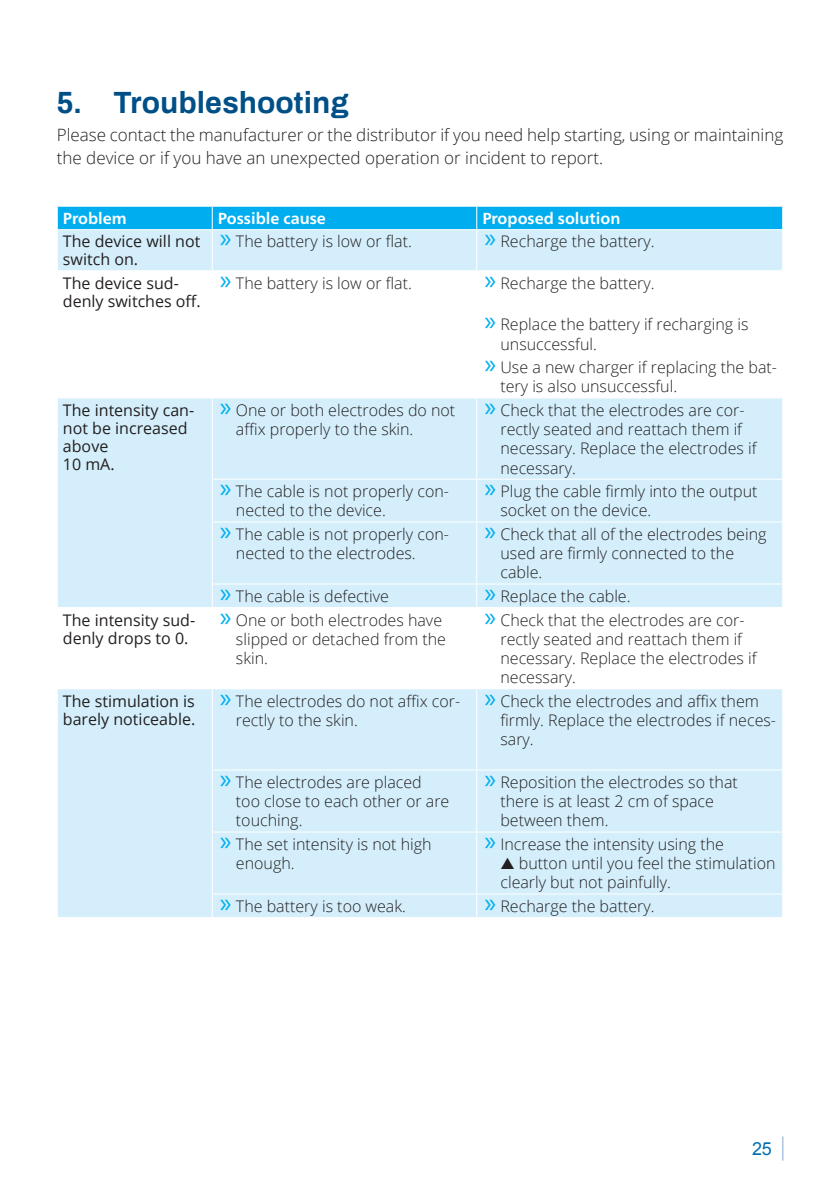
<style>
.page{position:relative;width:840px;height:1191px;background:#fff}
.page>*{position:absolute;margin:0;border:0;box-sizing:border-box;transform-origin:0 0}
.t1{font:700 30px "Archivo";color:#004f87}
.t2{font:18px "Arial";color:#006eb3}
.t3{font:300 17px/22.6px "Open Sans";color:#231f20}
.t4{font:300 16px/19.2px "Open Sans";color:#231f20}
.t5{font:16px/18px "Open Sans";color:#231f20}
.t6{font:700 16px "Frutiger Neue LT Pro";color:#fff}
.s1{font-family:"Myriad Pro";font-weight:400;font-size:28px;color:#00aeef}
</style>
<div class="page">
<svg style="left:782px;top:1136px;width:1px;height:24px"></svg>
<div style="left:58px;top:230px;width:723px;height:687px;background:#d4effb"></div>
<svg style="left:58px;top:271px;width:723px;height:417px"></svg>
<div style="left:57px;top:206px;width:725px;height:23px;background:#00aeef"></div>
<hr style="left:212px;top:230px;width:1px;height:40px;background:#fff">
<hr style="left:476px;top:230px;width:1px;height:40px;background:#fff">
<hr style="left:57px;top:270px;width:155px;height:1px;background:#fff">
<hr style="left:212px;top:270px;width:264px;height:1px;background:#fff">
<hr style="left:212px;top:271px;width:1px;height:41px;background:#fff">
<hr style="left:476px;top:270px;width:306px;height:1px;background:#fff">
<hr style="left:476px;top:271px;width:1px;height:41px;background:#fff">
<hr style="left:57px;top:312px;width:155px;height:1px;background:#fff">
<hr style="left:212px;top:312px;width:264px;height:1px;background:#fff">
<hr style="left:212px;top:313px;width:1px;height:42px;background:#fff">
<hr style="left:476px;top:312px;width:306px;height:1px;background:#fff">
<hr style="left:476px;top:313px;width:1px;height:42px;background:#fff">
<hr style="left:57px;top:355px;width:155px;height:1px;background:#fff">
<hr style="left:212px;top:355px;width:264px;height:1px;background:#fff">
<hr style="left:212px;top:356px;width:1px;height:41px;background:#fff">
<hr style="left:476px;top:355px;width:306px;height:1px;background:#fff">
<hr style="left:476px;top:356px;width:1px;height:41px;background:#fff">
<hr style="left:57px;top:397px;width:155px;height:1px;background:#fff">
<hr style="left:212px;top:397px;width:264px;height:1px;background:#fff">
<hr style="left:212px;top:398px;width:1px;height:81px;background:#fff">
<hr style="left:476px;top:397px;width:306px;height:1px;background:#fff">
<hr style="left:476px;top:398px;width:1px;height:81px;background:#fff">
<hr style="left:212px;top:479px;width:264px;height:1px;background:#fff">
<hr style="left:212px;top:480px;width:1px;height:41px;background:#fff">
<hr style="left:476px;top:479px;width:306px;height:1px;background:#fff">
<hr style="left:476px;top:480px;width:1px;height:41px;background:#fff">
<hr style="left:212px;top:521px;width:264px;height:1px;background:#fff">
<hr style="left:212px;top:522px;width:1px;height:61px;background:#fff">
<hr style="left:476px;top:521px;width:306px;height:1px;background:#fff">
<hr style="left:476px;top:522px;width:1px;height:61px;background:#fff">
<hr style="left:212px;top:583px;width:264px;height:1px;background:#fff">
<svg style="left:212px;top:584px;width:1px;height:23px"></svg>
<hr style="left:476px;top:583px;width:306px;height:1px;background:#fff">
<svg style="left:476px;top:584px;width:1px;height:23px"></svg>
<svg style="left:781px;top:584px;width:1px;height:23px"></svg>
<hr style="left:57px;top:607px;width:155px;height:1px;background:#fff">
<hr style="left:212px;top:607px;width:264px;height:1px;background:#fff">
<hr style="left:212px;top:608px;width:1px;height:80px;background:#fff">
<hr style="left:476px;top:607px;width:306px;height:1px;background:#fff">
<hr style="left:476px;top:608px;width:1px;height:80px;background:#fff">
<hr style="left:57px;top:688px;width:155px;height:1px;background:#fff">
<hr style="left:212px;top:688px;width:264px;height:1px;background:#fff">
<hr style="left:212px;top:689px;width:1px;height:80px;background:#fff">
<hr style="left:476px;top:688px;width:306px;height:1px;background:#fff">
<hr style="left:476px;top:689px;width:1px;height:80px;background:#fff">
<hr style="left:212px;top:769px;width:264px;height:1px;background:#fff">
<hr style="left:212px;top:770px;width:1px;height:61px;background:#fff">
<hr style="left:476px;top:769px;width:306px;height:1px;background:#fff">
<hr style="left:476px;top:770px;width:1px;height:61px;background:#fff">
<hr style="left:212px;top:831px;width:264px;height:1px;background:#fff">
<hr style="left:212px;top:832px;width:1px;height:61px;background:#fff">
<hr style="left:476px;top:831px;width:306px;height:1px;background:#fff">
<hr style="left:476px;top:832px;width:1px;height:61px;background:#fff">
<hr style="left:212px;top:893px;width:264px;height:1px;background:#fff">
<svg style="left:212px;top:894px;width:1px;height:23px"></svg>
<hr style="left:476px;top:893px;width:306px;height:1px;background:#fff">
<svg style="left:476px;top:894px;width:1px;height:23px"></svg>
<svg style="left:781px;top:894px;width:1px;height:23px"></svg>
<h1 class="t1" style="left:57px;top:81px;width:293px">5. Troubleshooting</h1>
<p class="t3" style="left:57px;top:123px;width:727px">Please contact the manufacturer or the distributor if you need help starting, using or maintaining the device or if you have an unexpected operation or incident to report.</p>
<p class="t6" style="left:63px;top:209px;width:65px">Problem</p>
<p class="t6" style="left:218px;top:209px;width:109px">Possible cause</p>
<p class="t6" style="left:482px;top:209px;width:139px">Proposed solution</p>
<p class="t5" style="left:63px;top:232px;width:139px">The device will not switch on.</p>
<p class="t4" style="left:220px;top:231px;width:193px"><span class="s1">»</span> The battery is low or flat.</p>
<p class="t4" style="left:484px;top:231px;width:171px"><span class="s1">»</span> Recharge the battery.</p>
<p class="t5" style="left:63px;top:273px;width:139px">The device sud&shy;denly switches off.</p>
<p class="t4" style="left:220px;top:273px;width:193px"><span class="s1">»</span> The battery is low or flat.</p>
<p class="t4" style="left:484px;top:273px;width:171px"><span class="s1">»</span> Recharge the battery.</p>
<p class="t4" style="left:500px;top:314px;width:249px;text-indent:-16px"><span class="s1">»</span> Replace the battery if recharging is unsuccessful.</p>
<p class="t4" style="left:500px;top:357px;width:278px;text-indent:-16px"><span class="s1">»</span> Use a new charger if replacing the bat&shy;tery is also unsuccessful.</p>
<p class="t5" style="left:63px;top:401px;width:133px">The intensity can&shy;not be increased above<br>10 mA.</p>
<p class="t4" style="left:236px;top:400px;width:221px;text-indent:-16px"><span class="s1">»</span> One or both electrodes do not affix properly to the skin.</p>
<p class="t4" style="left:500px;top:400px;width:257px;text-indent:-16px"><span class="s1">»</span> Check that the electrodes are cor&shy;rectly seated and reattach them if necessary. Replace the electrodes if necessary.</p>
<p class="t4" style="left:236px;top:481px;width:214px;text-indent:-16px"><span class="s1">»</span> The cable is not properly con&shy;nected to the device.</p>
<p class="t4" style="left:500px;top:481px;width:258px;text-indent:-16px"><span class="s1">»</span> Plug the cable firmly into the output socket on the device.</p>
<p class="t4" style="left:236px;top:524px;width:214px;text-indent:-16px"><span class="s1">»</span> The cable is not properly con&shy;nected to the electrodes.</p>
<p class="t4" style="left:500px;top:524px;width:267px;text-indent:-16px"><span class="s1">»</span> Check that all of the electrodes being used are firmly connected to the cable.</p>
<p class="t4" style="left:220px;top:586px;width:170px"><span class="s1">»</span> The cable is defective</p>
<p class="t4" style="left:484px;top:586px;width:148px"><span class="s1">»</span> Replace the cable.</p>
<p class="t5" style="left:63px;top:610px;width:134px">The intensity sud&shy;denly drops to 0.</p>
<p class="t4" style="left:236px;top:609px;width:211px;text-indent:-16px"><span class="s1">»</span> One or both electrodes have slipped or detached from the skin.</p>
<p class="t4" style="left:500px;top:609px;width:257px;text-indent:-16px"><span class="s1">»</span> Check that the electrodes are cor&shy;rectly seated and reattach them if necessary. Replace the electrodes if necessary.</p>
<p class="t5" style="left:63px;top:691px;width:134px">The stimulation is barely noticeable.</p>
<p class="t4" style="left:236px;top:691px;width:225px;text-indent:-16px"><span class="s1">»</span> The electrodes do not affix cor&shy;rectly to the skin.</p>
<p class="t4" style="left:500px;top:691px;width:277px;text-indent:-16px"><span class="s1">»</span> Check the electrodes and affix them firmly. Replace the electrodes if neces&shy;sary.</p>
<p class="t4" style="left:236px;top:772px;width:215px;text-indent:-16px"><span class="s1">»</span> The electrodes are placed too close to each other or are touching.</p>
<p class="t4" style="left:500px;top:772px;width:239px;text-indent:-16px"><span class="s1">»</span> Reposition the electrodes so that there is at least 2 cm of space between them.</p>
<p class="t4" style="left:236px;top:834px;width:197px;text-indent:-16px"><span class="s1">»</span> The set intensity is not high enough.</p>
<p class="t4" style="left:484px;top:834px;width:241px"><span class="s1">»</span> Increase the intensity using the</p>
<p class="t4" style="left:500px;top:853px;width:276px">▲ button until you feel the stimulation clearly but not painfully.</p>
<p class="t4" style="left:220px;top:896px;width:187px"><span class="s1">»</span> The battery is too weak.</p>
<p class="t4" style="left:484px;top:896px;width:171px"><span class="s1">»</span> Recharge the battery.</p>
<p class="t2" style="left:751px;top:1137px;width:21px">25</p>
</div>
